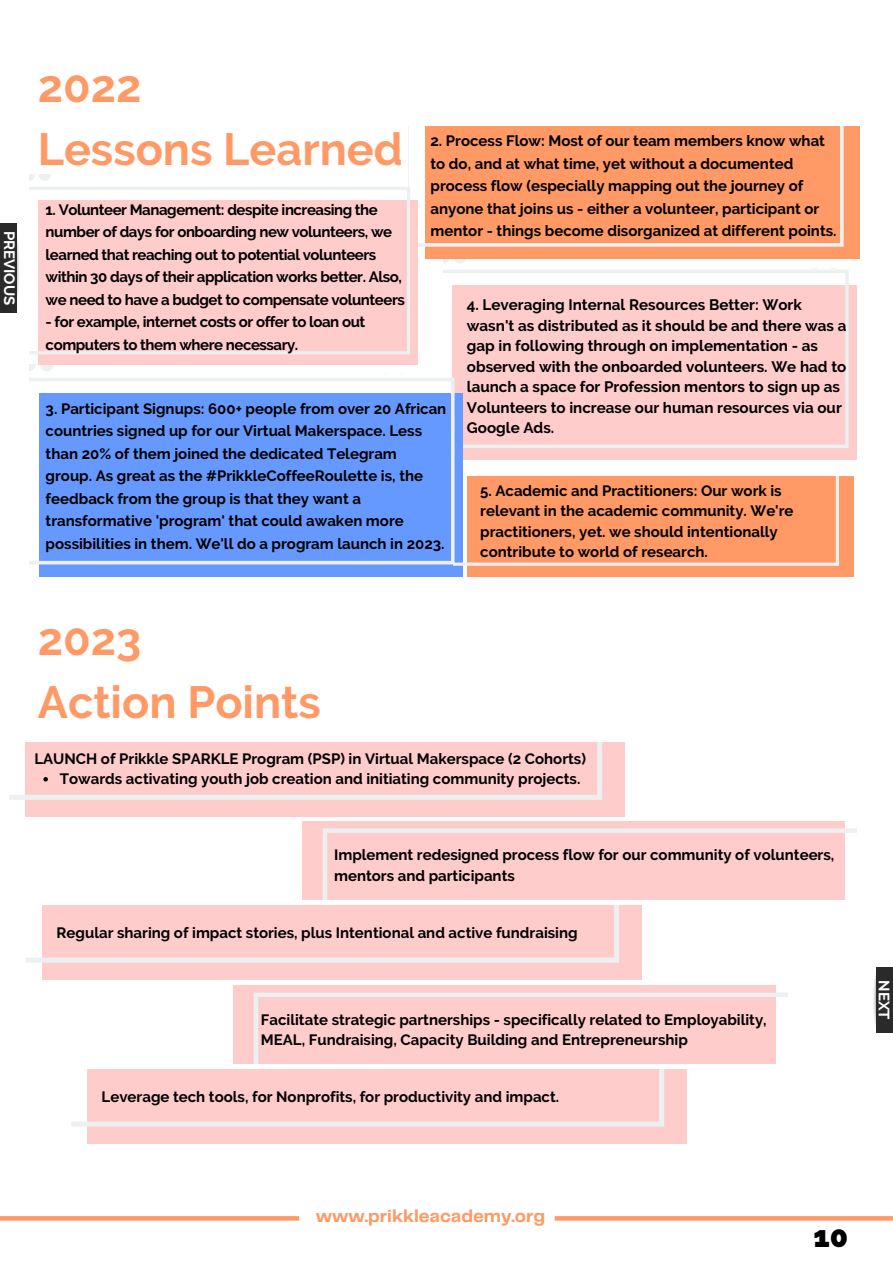
<style>
.page{position:relative;width:893px;height:1264px;background:#fff}
.page>*{position:absolute;margin:0;border:0;box-sizing:border-box;transform-origin:0 0}
.t1{font:700 45px/63px "Raleway";color:#f96}
.t2{font:800 30px "Raleway";color:#000}
.t3{font:700 18px "Telegraf";color:#f96}
.t4{font:700 15.15px/20.4px "Raleway";color:#000}
.t5{font:700 15px/22.5px "Raleway";color:#000}
.t6{font:700 15px/22.5px "Raleway";letter-spacing:-.03em;color:#000}
.t7{font:700 15px "Raleway";color:#fff}
</style>
<div class="page">
<svg style="left:444px;top:268px;width:404px;height:200px;background:#fdd2d3"></svg>
<svg style="left:30px;top:364px;width:424px;height:213px;background:#7ba7fe"></svg>
<div style="left:425px;top:127px;width:434px;height:132px;background:#f96"></div>
<svg style="left:410px;top:127px;width:433px;height:141px"></svg>
<svg style="left:30px;top:174px;width:380px;height:199px;fill:#fcc"></svg>
<div style="left:466px;top:477px;width:387px;height:99px;background:#f96"></div>
<svg style="left:454px;top:477px;width:384px;height:100px"></svg>
<div style="left:25px;top:742px;width:599px;height:74px;background:#fcc"></div>
<svg style="left:9px;top:742px;width:593px;height:75px"></svg>
<svg style="left:43px;top:777px;width:5px;height:4px"></svg>
<div style="left:302px;top:821px;width:542px;height:78px;background:#fcc"></div>
<svg style="left:322px;top:821px;width:534px;height:78px"></svg>
<div style="left:42px;top:905px;width:599px;height:74px;background:#fcc"></div>
<svg style="left:26px;top:905px;width:593px;height:75px"></svg>
<div style="left:233px;top:985px;width:542px;height:78px;background:#fcc"></div>
<svg style="left:254px;top:985px;width:533px;height:78px"></svg>
<div style="left:87px;top:1069px;width:599px;height:74px;background:#fcc"></div>
<svg style="left:71px;top:1069px;width:593px;height:75px"></svg>
<svg style="left:0;top:1216px;width:299px;height:4px"></svg>
<svg style="left:554px;top:1216px;width:338px;height:4px"></svg>
<img style="left:8px;top:223px;width:11px;height:90px">
<div style="left:0;top:223px;width:16px;height:89px;background:#2b2a2a"></div>
<img style="left:873px;top:974px;width:9px;height:59px">
<div style="left:876px;top:966px;width:16px;height:66px;background:#2b2a2a"></div>
<p class="t7" style="left:18px;top:231px;width:76px;rotate:90deg">PREVIOUS</p>
<h1 class="t1" style="left:38px;top:55px;width:366px">2022<br>Lessons Learned</h1>
<p class="t5" style="left:430px;top:130px;width:407px">2. Process Flow: Most of our team members know what to do, and at what time, yet without a documented process flow (especially mapping out the journey of anyone that joins us - either a volunteer, participant or mentor - things become disorganized at different points.</p>
<p class="t6" style="left:46px;top:198px;width:360px">1. Volunteer Management: despite increasing the number of days for onboarding new volunteers, we learned that reaching out to potential volunteers within 30 days of their application works better. Also, we need to have a budget to compensate volunteers</p>
<p class="t6" style="left:46px;top:310px;width:321px">- for example, internet costs or offer to loan out computers to them where necessary.</p>
<p class="t4" style="left:467px;top:295px;width:381px">4. Leveraging Internal Resources Better: Work wasn't as distributed as it should be and there was a gap in following through on implementation - as observed with the onboarded volunteers. We had to launch a space for Profession mentors to sign up as Volunteers to increase our human resources via our Google Ads.</p>
<p class="t5" style="left:46px;top:397px;width:402px">3. Participant Signups: 600+ people from over 20 African countries signed up for our Virtual Makerspace. Less than 20% of them joined the dedicated Telegram group. As great as the #PrikkleCoffeeRoulette is, the feedback from the group is that they want a transformative 'program' that could awaken more possibilities in them. We'll do a program launch in 2023.</p>
<p class="t5" style="left:480px;top:481px;width:315px;line-height:20.2px">5. Academic and Practitioners: Our work is relevant in the academic community. We're practitioners, yet. we should intentionally contribute to world of research.</p>
<h1 class="t1" style="left:38px;top:607px;width:284px">2023<br>Action Points</h1>
<p class="t5" style="left:34px;top:747px;width:553px">LAUNCH of Prikkle SPARKLE Program (PSP) in Virtual Makerspace (2 Cohorts)</p>
<p class="t5" style="left:60px;top:767px;width:522px">Towards activating youth job creation and initiating community projects.</p>
<p class="t5" style="left:334px;top:845px;width:501px;line-height:20.2px">Implement redesigned process flow for our community of volunteers, mentors and participants</p>
<p class="t5" style="left:57px;top:921px;width:522px">Regular sharing of impact stories, plus Intentional and active fundraising</p>
<p class="t5" style="left:261px;top:1009px;width:507px;line-height:20.2px">Facilitate strategic partnerships - specifically related to Employability,<br>MEAL, Fundraising, Capacity Building and Entrepreneurship</p>
<p class="t5" style="left:102px;top:1085px;width:459px">Leverage tech tools, for Nonprofits, for productivity and impact.</p>
<p class="t7" style="left:892px;top:980px;width:41px;rotate:90deg">NEXT</p>
<p class="t3" style="left:316px;top:1207px;width:231px">www.prikkleacademy.org</p>
<h2 class="t2" style="left:813px;top:1219px;width:36px">10</h2>
</div>
